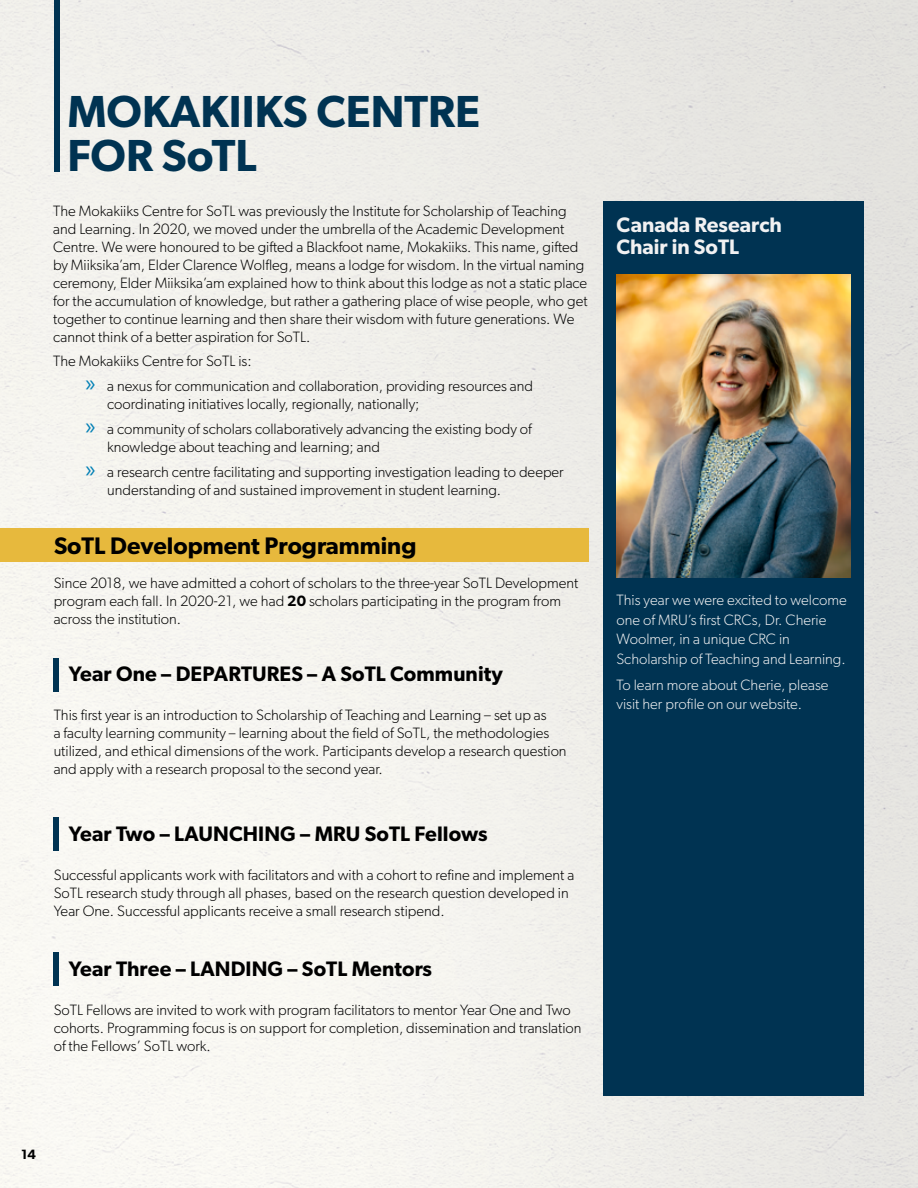
<style>
.page{position:relative;width:918px;height:1188px;background:#fff}
.page>*{position:absolute;margin:0;border:0;box-sizing:border-box;transform-origin:0 0}
.t1{font:600 45px "Gibson";color:#003352}
.t2{font:600 24px "Gibson";color:#000}
.t3{font:600 21px "Gibson";letter-spacing:.005em;color:#000}
.t4{font:600 21px/22.2px "Gibson";color:#f1f1f2}
.t5{font:300 15px/18px "Gibson";color:#000}
.t6{font:300 15px/19.5px "Gibson";color:#f1f1f2}
.t7{font:600 13.5px "Gibson";color:#000}
.s1{font-family:"Myriad Pro";font-weight:400;font-size:24px;color:#007fb5}
.s2{font-weight:600}
</style>
<div class="page">
<img style="left:0;top:0;width:918px;height:1188px">
<div style="left:54px;top:0;width:5px;height:172px;background:#003352"></div>
<div style="left:0;top:528px;width:589px;height:34px;background:#e7b93d"></div>
<div style="left:603px;top:202px;width:261px;height:894px;background:#003352"></div>
<div style="left:54px;top:658px;width:5px;height:33px;background:#003352"></div>
<div style="left:54px;top:817px;width:5px;height:34px;background:#003352"></div>
<div style="left:54px;top:952px;width:5px;height:34px;background:#003352"></div>
<img style="left:616px;top:275px;width:234px;height:303px">
<hr style="left:917px;top:96px;width:1px;height:34px;background:#e7b93d">
<p class="t1" style="left:68px;top:84px;width:414px">MOKAKIIKS CENTRE</p>
<p class="t1" style="left:68px;top:129px;width:191px">FOR SoTL</p>
<p class="t5" style="left:53px;top:201px;width:536px">The Mokakiiks Centre for SoTL was previously the Institute for Scholarship of Teaching and Learning. In 2020, we moved under the umbrella of the Academic Development Centre. We were honoured to be gifted a Blackfoot name, Mokakiiks. This name, gifted by Miiksika’am, Elder Clarence Wolfleg, means a lodge for wisdom. In the virtual naming ceremony, Elder Miiksika’am explained how to think about this lodge as not a static place for the accumulation of knowledge, but rather a gathering place of wise people, who get together to continue learning and then share their wisdom with future generations. We cannot think of a better aspiration for SoTL.</p>
<p class="t5" style="left:53px;top:352px;width:200px">The Mokakiiks Centre for SoTL is:</p>
<p class="t5" style="left:107px;top:377px;width:428px;text-indent:-22px"><span class="s1">»</span> a nexus for communication and collaboration, providing resources and coordinating initiatives locally, regionally, nationally;</p>
<p class="t5" style="left:107px;top:419px;width:426px;text-indent:-22px"><span class="s1">»</span> a community of scholars collaboratively advancing the existing body of knowledge about teaching and learning; and</p>
<p class="t5" style="left:107px;top:462px;width:458px;text-indent:-22px"><span class="s1">»</span> a research centre facilitating and supporting investigation leading to deeper understanding of and sustained improvement in student learning.</p>
<p class="t2" style="left:54px;top:531px;width:364px">SoTL Development Programming</p>
<p class="t5" style="left:54px;top:573px;width:526px">Since 2018, we have admitted a cohort of scholars to the three-year SoTL Development program each fall. In 2020-21, we had <span class="s2">20</span> scholars participating in the program from across the institution.</p>
<p class="t3" style="left:69px;top:661px;width:436px">Year One – DEPARTURES – A SoTL Community</p>
<p class="t5" style="left:54px;top:706px;width:514px">This first year is an introduction to Scholarship of Teaching and Learning – set up as<br>a faculty learning community – learning about the field of SoTL, the methodologies utilized, and ethical dimensions of the work. Participants develop a research question and apply with a research proposal to the second year.</p>
<p class="t3" style="left:69px;top:821px;width:420px">Year Two – LAUNCHING – MRU SoTL Fellows</p>
<p class="t5" style="left:54px;top:866px;width:522px">Successful applicants work with facilitators and with a cohort to refine and implement a<br>SoTL research study through all phases, based on the research question developed in<br>Year One. Successful applicants receive a small research stipend.</p>
<p class="t3" style="left:69px;top:956px;width:365px">Year Three – LANDING – SoTL Mentors</p>
<p class="t5" style="left:54px;top:1000px;width:529px">SoTL Fellows are invited to work with program facilitators to mentor Year One and Two cohorts. Programming focus is on support for completion, dissemination and translation of the Fellows’ SoTL work.</p>
<p class="t4" style="left:616px;top:213px;width:167px">Canada Research<br>Chair in SoTL</p>
<p class="t6" style="left:616px;top:590px;width:232px">This year we were excited to welcome one of MRU’s first CRCs, Dr. Cherie Woolmer, in a unique CRC in Scholarship of Teaching and Learning.</p>
<p class="t6" style="left:616px;top:675px;width:214px">To learn more about Cherie, please visit her profile on our website.</p>
<p class="t7" style="left:21px;top:1147px;width:16px">14</p>
</div>
